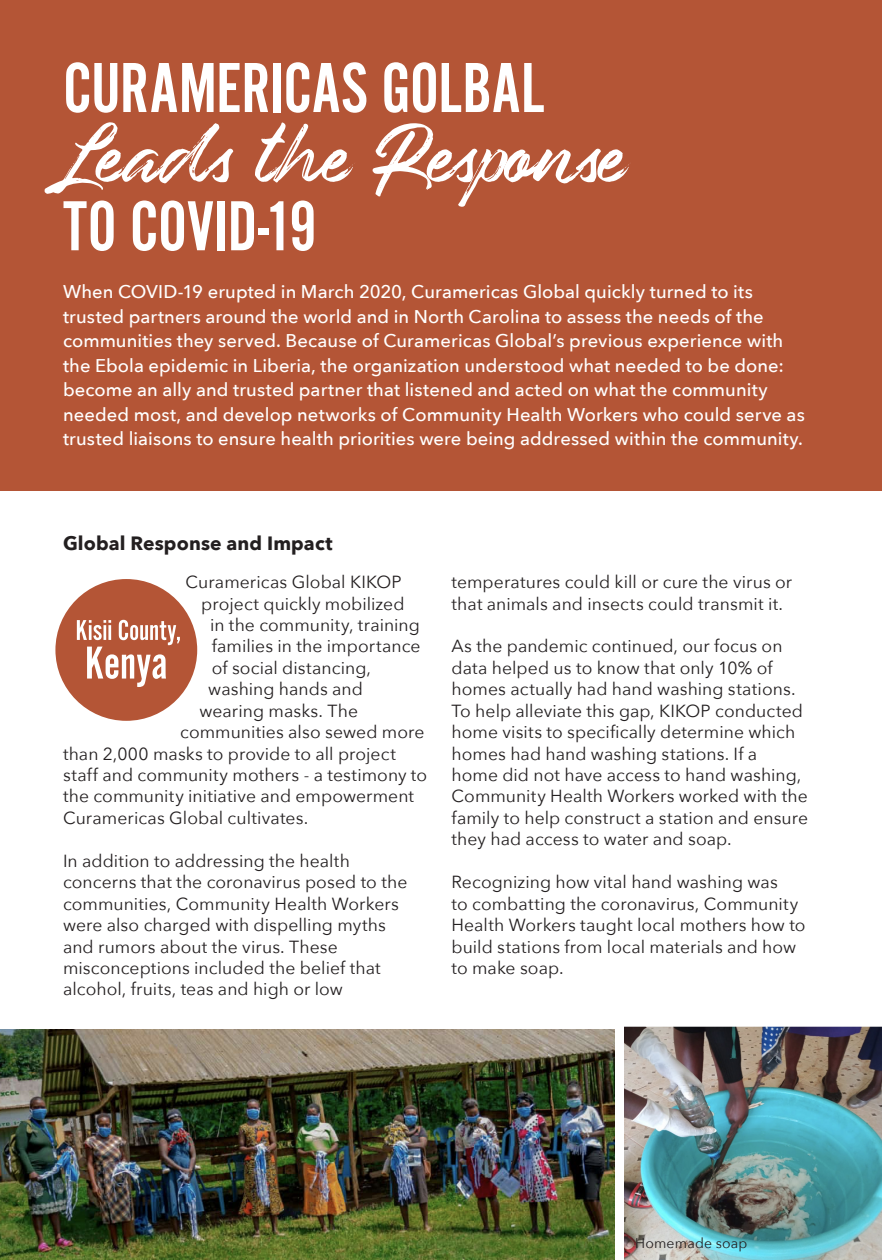
<style>
.page{position:relative;width:882px;height:1260px;background:#fff}
.page>*{position:absolute;margin:0;border:0;box-sizing:border-box;transform-origin:0 0}
.t1{font:73.5px "Alternate Got No 2 D";letter-spacing:-.005em;color:#fff}
.t2{font:64.75px "Underland";letter-spacing:-.02em;color:#fff}
.t3{font:700 19.25px "Avenir Next";letter-spacing:.005em;color:#231f20}
.t4{font:500 18.38px/24.5px "Avenir Next";letter-spacing:.005em;color:#fff}
.t5{font:17.5px/21.3px "Avenir Next";letter-spacing:.005em;color:#231f20}
.t6{font:14px "Avenir Next";letter-spacing:.015em;color:#231f20}
</style>
<div class="page">
<img style="left:0;top:1029px;width:615px;height:231px">
<div style="left:0;top:0;width:882px;height:490px;background:#b45536"></div>
<img style="left:625px;top:1027px;width:257px;height:233px">
<div style="left:55px;top:579px;width:142px;height:142px;background:#b45536;border-radius:50%"></div>
<svg style="left:77px;top:620px;width:103px;height:67px"></svg>
<p class="t1" style="left:63px;top:50px;width:483px">CURAMERICAS GOLBAL</p>
<p class="t2" style="left:45px;top:122px;width:583px">Leads the Response</p>
<p class="t1" style="left:63px;top:188px;width:255px">TO COVID-19</p>
<p class="t4" style="left:63px;top:279px;width:722px">When COVID-19 erupted in March 2020, Curamericas Global quickly turned to its trusted partners around the world and in North Carolina to assess the needs of the communities they served. Because of Curamericas Global’s previous experience with</p>
<p class="t4" style="left:63px;top:352px;width:743px">the Ebola epidemic in Liberia, the organization understood what needed to be done: become an ally and trusted partner that listened and acted on what the community needed most, and develop networks of Community Health Workers who could serve as trusted liaisons to ensure health priorities were being addressed within the community.</p>
<p class="t3" style="left:63px;top:526px;width:271px">Global Response and Impact</p>
<p class="t5" style="left:186px;top:571px;width:218px">Curamericas Global KIKOP</p>
<p class="t5" style="left:201px;top:592px;width:205px">project quickly mobilized</p>
<p class="t5" style="left:210px;top:613px;width:211px">in the community, training</p>
<p class="t5" style="left:212px;top:635px;width:210px">families in the importance</p>
<p class="t5" style="left:212px;top:656px;width:161px">of social distancing,</p>
<p class="t5" style="left:208px;top:678px;width:156px">washing hands and</p>
<p class="t5" style="left:200px;top:699px;width:160px">wearing masks. The</p>
<p class="t5" style="left:180px;top:721px;width:246px">communities also sewed more</p>
<p class="t5" style="left:63px;top:742px;width:335px">than 2,000 masks to provide to all project</p>
<p class="t5" style="left:63px;top:763px;width:366px">staff and community mothers - a testimony to</p>
<p class="t5" style="left:63px;top:785px;width:353px">the community initiative and empowerment</p>
<p class="t5" style="left:63px;top:806px;width:247px">Curamericas Global cultivates.</p>
<p class="t5" style="left:63px;top:849px;width:346px">In addition to addressing the health concerns that the coronavirus posed to the communities, Community Health Workers were also charged with dispelling myths and rumors about the virus. These misconceptions included the belief that alcohol, fruits, teas and high or low</p>
<p class="t5" style="left:452px;top:571px;width:342px">temperatures could kill or cure the virus or that animals and insects could transmit it.</p>
<p class="t5" style="left:452px;top:635px;width:358px">As the pandemic continued, our focus on data helped us to know that only 10% of homes actually had hand washing stations.<br>To help alleviate this gap, KIKOP conducted home visits to specifically determine which homes had hand washing stations. If a home did not have access to hand washing, Community Health Workers worked with the family to help construct a station and ensure they had access to water and soap.</p>
<p class="t5" style="left:452px;top:871px;width:356px">Recognizing how vital hand washing was<br>to combatting the coronavirus, Community Health Workers taught local mothers how to build stations from local materials and how to make soap.</p>
<p class="t6" style="left:635px;top:1231px;width:114px">Homemade soap</p>
</div>
